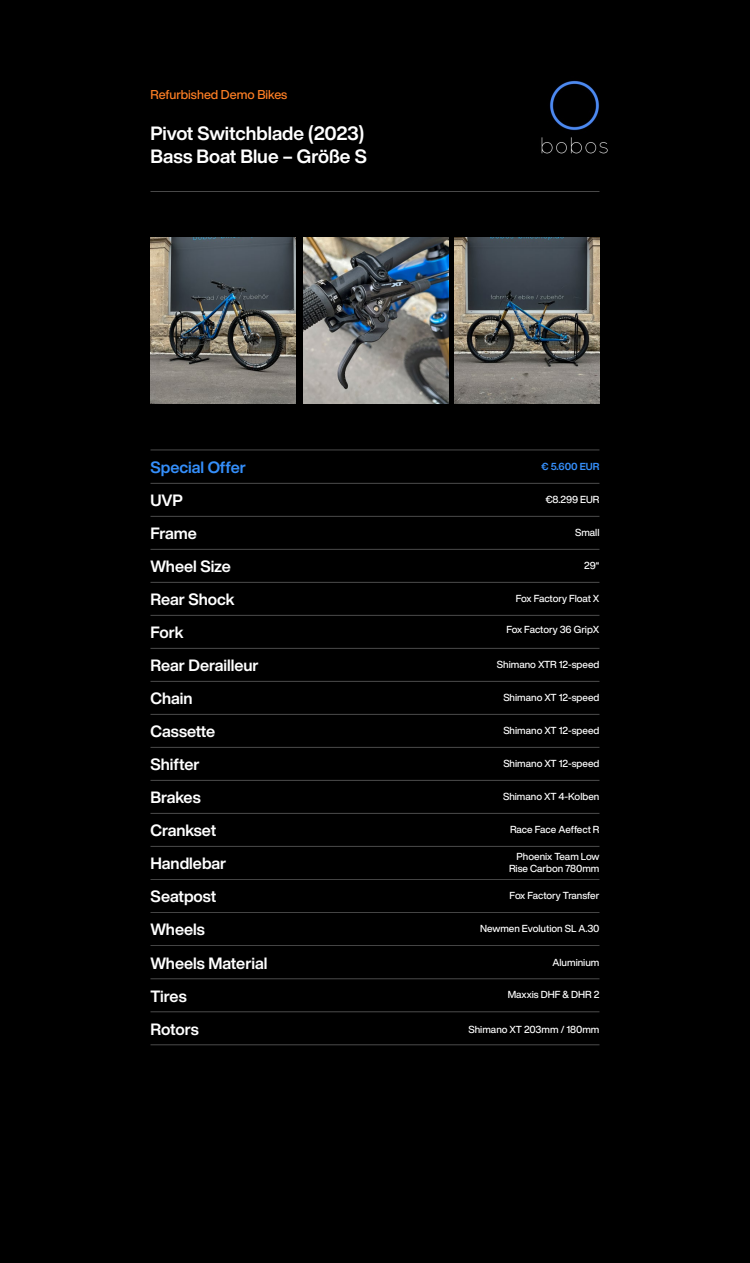
<style>
.page{position:relative;width:750px;height:1263px;background:#000}
.page>*{position:absolute;margin:0;border:0;box-sizing:border-box;transform-origin:0 0}
.t1{font:700 18.9px/22.6px "Helvetica Now Display";color:#fff}
.t2{font:700 16.05px/33px "Helvetica Now Display";color:#fff}
.t3{font:700 16.05px "Helvetica Now Display";color:#358ffb}
.t4{font:500 12.6px "Helvetica Now Display";color:#ff8025}
.t5{font:500 10.05px/12px "Helvetica Now Display";color:#fff;text-align:right}
.t6{font:700 10.05px "Helvetica Now Display";letter-spacing:-.005em;color:#358ffb}
</style>
<div class="page">
<hr style="left:151px;top:483px;width:448px;height:1px;background:#fff">
<hr style="left:151px;top:516px;width:448px;height:1px;background:#fff">
<hr style="left:151px;top:549px;width:448px;height:1px;background:#fff">
<hr style="left:151px;top:582px;width:448px;height:1px;background:#fff">
<hr style="left:151px;top:615px;width:448px;height:1px;background:#fff">
<hr style="left:151px;top:648px;width:448px;height:1px;background:#fff">
<hr style="left:151px;top:681px;width:448px;height:1px;background:#fff">
<hr style="left:151px;top:714px;width:448px;height:1px;background:#fff">
<hr style="left:151px;top:747px;width:448px;height:1px;background:#fff">
<hr style="left:151px;top:780px;width:448px;height:1px;background:#fff">
<hr style="left:151px;top:813px;width:448px;height:1px;background:#fff">
<hr style="left:151px;top:846px;width:448px;height:1px;background:#fff">
<hr style="left:151px;top:879px;width:448px;height:1px;background:#fff">
<hr style="left:151px;top:912px;width:448px;height:1px;background:#fff">
<hr style="left:151px;top:191px;width:448px;height:1px;background:#fff">
<hr style="left:151px;top:450px;width:448px;height:1px;background:#fff">
<img style="left:541px;top:80px;width:67px;height:74px">
<hr style="left:151px;top:945px;width:448px;height:1px;background:#fff">
<hr style="left:151px;top:978px;width:448px;height:1px;background:#fff">
<hr style="left:151px;top:1011px;width:448px;height:1px;background:#fff">
<hr style="left:151px;top:1044px;width:448px;height:1px;background:#fff">
<img style="left:151px;top:238px;width:144px;height:166px">
<img style="left:455px;top:238px;width:144px;height:166px">
<img style="left:304px;top:238px;width:145px;height:166px">
<p class="t4" style="left:151px;top:85px;width:138px">Refurbished Demo Bikes</p>
<h1 class="t1" style="left:151px;top:122px;width:218px">Pivot Switchblade (2023)<br>Bass Boat Blue – Größe S</h1>
<h2 class="t3" style="left:151px;top:456px;width:97px">Special Offer</h2>
<p class="t6" style="left:541px;top:459px;width:60px">€ 5.600 EUR</p>
<h2 class="t2" style="left:151px;top:484px;width:110px">UVP<br>Frame<br>Wheel Size<br>Rear Shock<br>Fork<br>Rear Derailleur<br>Chain<br>Cassette<br>Shifter<br>Brakes<br>Crankset<br>Handlebar<br>Seatpost</h2>
<p class="t5" style="left:546px;top:493px;width:55px">€8.299 EUR</p>
<p class="t5" style="left:575px;top:526px;width:26px">Small</p>
<p class="t5" style="left:584px;top:559px;width:17px">29“</p>
<p class="t5" style="left:516px;top:592px;width:85px">Fox Factory Float X</p>
<p class="t5" style="left:506px;top:624px;width:95px">Fox Factory 36 GripX</p>
<p class="t5" style="left:497px;top:658px;width:104px">Shimano XTR 12-speed</p>
<p class="t5" style="left:503px;top:691px;width:98px">Shimano XT 12-speed</p>
<p class="t5" style="left:503px;top:724px;width:98px">Shimano XT 12-speed</p>
<p class="t5" style="left:503px;top:757px;width:98px">Shimano XT 12-speed</p>
<p class="t5" style="left:503px;top:790px;width:98px">Shimano XT 4-Kolben</p>
<p class="t5" style="left:510px;top:823px;width:91px">Race Face Aeffect R</p>
<p class="t5" style="left:509px;top:850px;width:92px">Phoenix Team Low<br>Rise Carbon 780mm</p>
<p class="t5" style="left:510px;top:889px;width:91px">Fox Factory Transfer</p>
<h2 class="t2" style="left:151px;top:913px;width:56px">Wheels</h2>
<p class="t5" style="left:480px;top:922px;width:121px">Newmen Evolution SL A.30</p>
<p class="t5" style="left:553px;top:957px;width:48px">Aluminium</p>
<p class="t5" style="left:508px;top:989px;width:93px">Maxxis DHF &amp; DHR 2</p>
<p class="t5" style="left:469px;top:1023px;width:132px">Shimano XT 203mm / 180mm</p>
<h2 class="t2" style="left:151px;top:946px;width:118px">Wheels Material<br>Tires<br>Rotors</h2>
</div>
